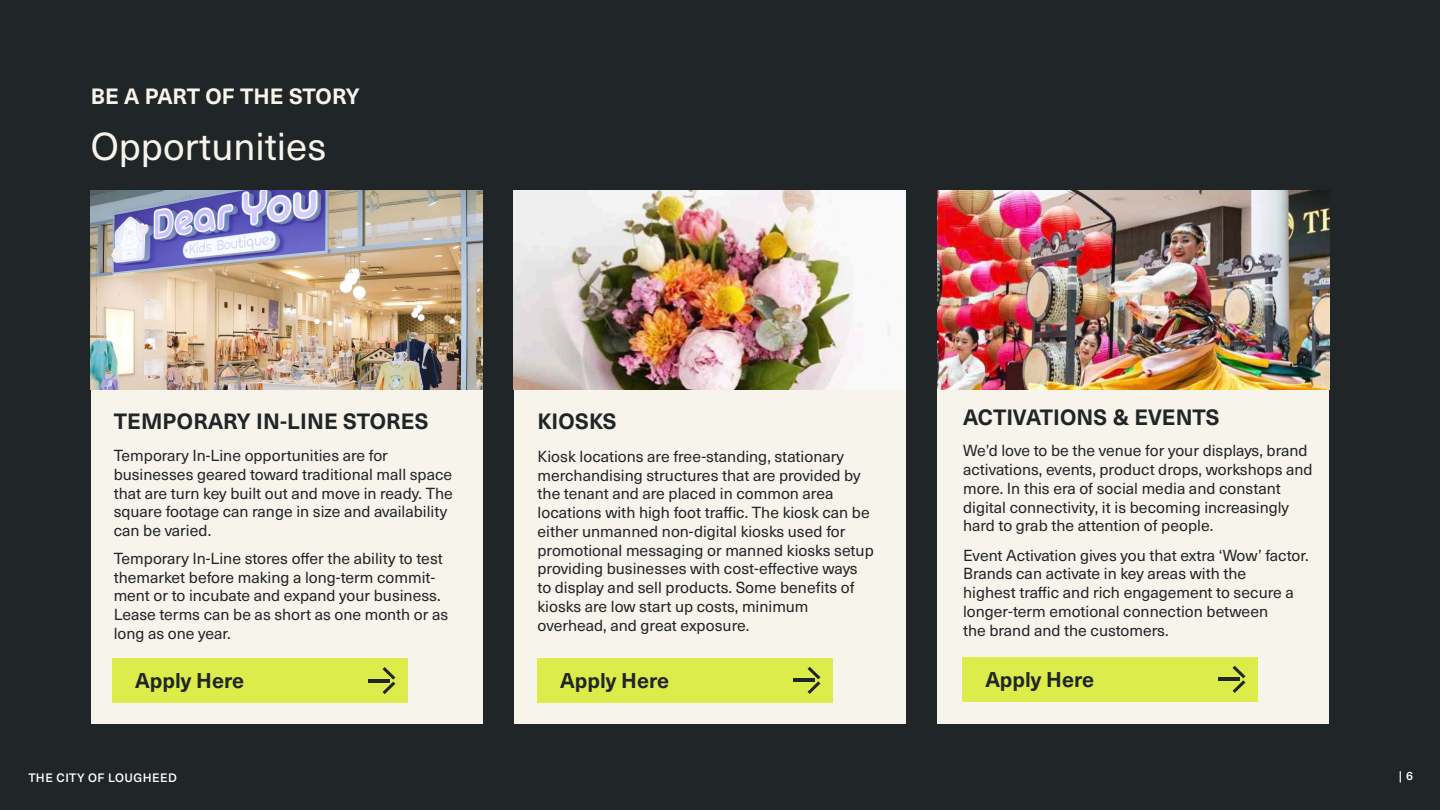
<style>
.page{position:relative;width:1440px;height:810px;background:#202527}
.page>*{position:absolute;margin:0;border:0;box-sizing:border-box;transform-origin:0 0}
.t1{font:38.25px "Neue Haas Unica W1 G";color:#f7f4ec}
.t2{font:700 21.75px "Neue Haas Unica W1 G";letter-spacing:.005em;color:#202527}
.t3{font:700 21.75px "Neue Haas Unica W1 G";letter-spacing:-.01em;color:#f7f4ec}
.t4{font:700 21px "Neue Haas Unica W1 G";color:#202527}
.t5{font:15.75px/18.8px "Neue Haas Unica W1 G";color:#202527}
.t6{font:500 12px "Neue Haas Unica W1 G";letter-spacing:.04em;color:#fff}
</style>
<div class="page">
<div style="left:91px;top:390px;width:392px;height:334px;background:#f7f4ec"></div>
<div style="left:937px;top:390px;width:392px;height:334px;background:#f7f4ec"></div>
<div style="left:514px;top:390px;width:391px;height:334px;background:#f7f4ec"></div>
<img style="left:514px;top:190px;width:391px;height:200px">
<img style="left:91px;top:190px;width:392px;height:200px">
<img style="left:937px;top:190px;width:392px;height:200px">
<div style="left:962px;top:657px;width:296px;height:45px;background:#dbec4b"></div>
<div style="left:537px;top:658px;width:296px;height:45px;background:#dbec4b"></div>
<div style="left:112px;top:658px;width:296px;height:45px;background:#dbec4b"></div>
<hr style="left:1218px;top:678px;width:21px;height:3px;background:#202527">
<svg style="left:1233px;top:666px;width:12px;height:27px"></svg>
<hr style="left:793px;top:679px;width:21px;height:3px;background:#202527">
<svg style="left:808px;top:667px;width:12px;height:27px"></svg>
<hr style="left:368px;top:679px;width:21px;height:3px;background:#202527">
<svg style="left:383px;top:667px;width:12px;height:27px"></svg>
<h5 class="t3" style="left:91px;top:79px;width:270px">BE A PART OF THE STORY</h5>
<h2 class="t1" style="left:91px;top:118px;width:237px">Opportunities</h2>
<h5 class="t2" style="left:114px;top:405px;width:316px">TEMPORARY IN-LINE STORES</h5>
<h5 class="t2" style="left:537px;top:405px;width:81px">KIOSKS</h5>
<h2 class="t5" style="left:114px;top:445px;width:276px">Temporary In-Line opportunities are for</h2>
<h2 class="t5" style="left:114px;top:464px;width:341px">businesses geared toward traditional mall space that are turn key built out and move in ready. The square footage can range in size and availability can be varied.</h2>
<h2 class="t5" style="left:114px;top:548px;width:336px">Temporary In-Line stores offer the ability to test themarket before making a long-term commit&shy;ment or to incubate and expand your business.<br>Lease terms can be as short as one month or as long as one year.</h2>
<h2 class="t5" style="left:538px;top:446px;width:308px">Kiosk locations are free-standing, stationary</h2>
<h2 class="t5" style="left:538px;top:465px;width:325px">merchandising structures that are provided by the tenant and are placed in common area</h2>
<h2 class="t5" style="left:538px;top:502px;width:334px">locations with high foot traffic. The kiosk can be either unmanned non-digital kiosks used for</h2>
<h2 class="t5" style="left:538px;top:540px;width:338px">promotional messaging or manned kiosks setup providing businesses with cost-effective ways</h2>
<h2 class="t5" style="left:538px;top:577px;width:318px">to display and sell products. Some benefits of</h2>
<h2 class="t5" style="left:538px;top:596px;width:272px">kiosks are low start up costs, minimum</h2>
<h2 class="t5" style="left:538px;top:615px;width:213px">overhead, and great exposure.</h2>
<h5 class="t2" style="left:963px;top:401px;width:258px">ACTIVATIONS &amp; EVENTS</h5>
<h2 class="t5" style="left:963px;top:441px;width:346px">We’d love to be the venue for your displays, brand</h2>
<h2 class="t5" style="left:963px;top:459px;width:351px">activations, events, product drops, workshops and</h2>
<h2 class="t5" style="left:963px;top:478px;width:319px">more. In this era of social media and constant</h2>
<h2 class="t5" style="left:963px;top:497px;width:327px">digital connectivity, it is becoming increasingly hard to grab the attention of people.</h2>
<h2 class="t5" style="left:963px;top:545px;width:347px">Event Activation gives you that extra ‘Wow’ factor.<br>Brands can activate in key areas with the</h2>
<h2 class="t5" style="left:963px;top:582px;width:332px">highest traffic and rich engagement to secure a longer-term emotional connection between</h2>
<h2 class="t5" style="left:963px;top:620px;width:207px">the brand and the customers.</h2>
<h5 class="t4" style="left:135px;top:664px;width:110px">Apply Here</h5>
<h5 class="t4" style="left:560px;top:664px;width:110px">Apply Here</h5>
<h5 class="t4" style="left:985px;top:663px;width:110px">Apply Here</h5>
<p class="t6" style="left:28px;top:769px;width:150px">THE CITY OF LOUGHEED</p>
<p class="t6" style="left:1399px;top:767px;width:16px">| 6</p>
</div>
